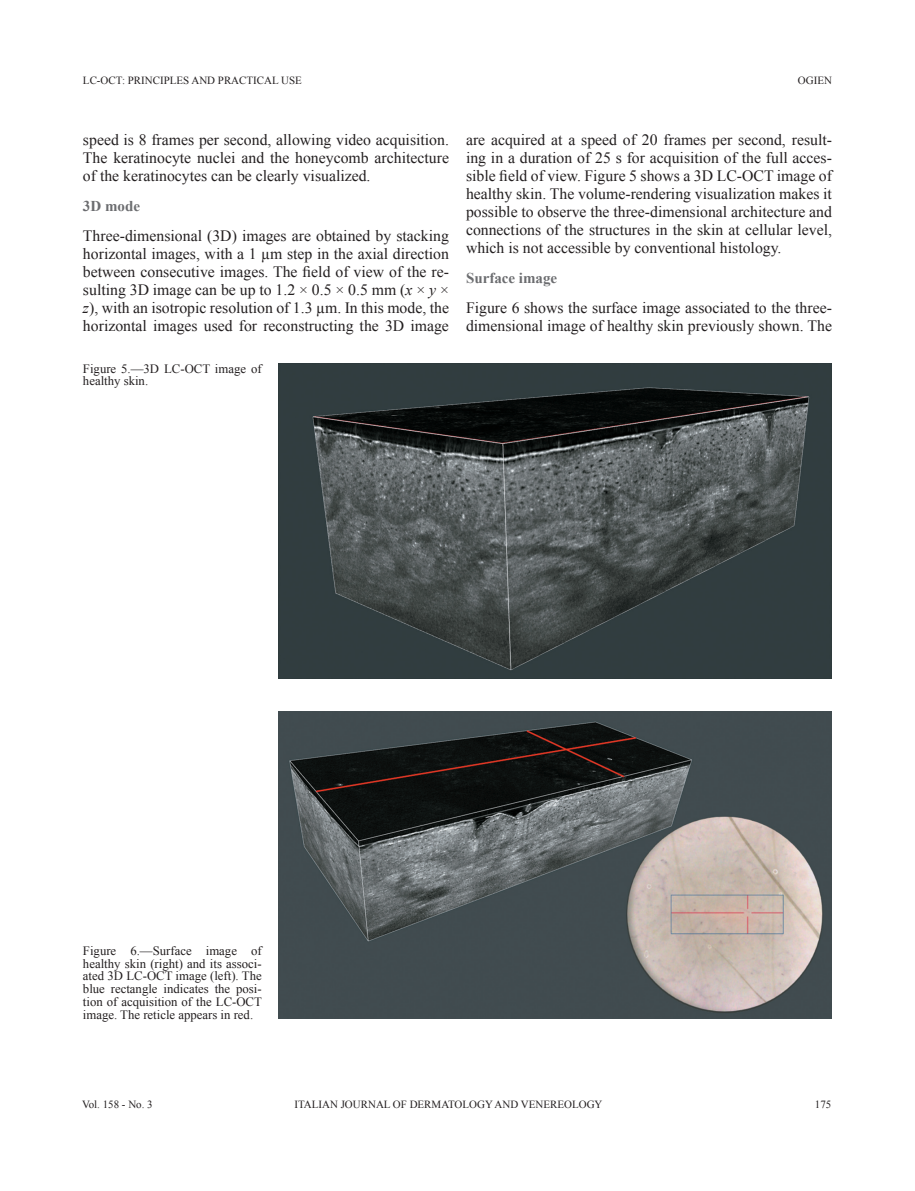
<style>
.page{position:relative;width:915px;height:1191px;background:#fff}
.page>*{position:absolute;margin:0;border:0;box-sizing:border-box;transform-origin:0 0}
.Paragraph_Post_Head{font:15.75px/18px "Times New Roman";color:#231f20;text-align:justify}
.Head2{font:700 15px "Times New Roman";color:#6c6d70}
.Fig_Caption{font:12.75px/12.8px "Times New Roman";color:#231f20}
.t1{font:10.95px "Times New Roman";color:#231f20}
.s1{font-style:italic}
</style>
<div class="page">
<img style="left:279px;top:364px;width:552px;height:314px">
<img style="left:279px;top:711px;width:552px;height:307px">
<p class="t1" style="left:83px;top:73px;width:391px">LC-OCT: PRINCIPLES AND PRACTICAL USE OG</p>
<p class="t1" style="left:813px;top:73px;width:20px">IEN</p>
<p class="Paragraph_Post_Head" style="left:83px;top:130px;width:367px">speed is 8 frames per second, allowing video acquisition.<br>The keratinocyte nuclei and the honeycomb architecture of the keratinocytes can be clearly visualized.</p>
<p class="Head2" style="left:83px;top:195px;width:59px">3D mode</p>
<p class="Paragraph_Post_Head" style="left:83px;top:226px;width:367px">Three-dimensional (3D) images are obtained by stacking horizontal images, with a 1 µm step in the axial direction between consecutive images. The field of view of the re&shy;sulting 3D image can be up to 1.2 × 0.5 × 0.5 mm (<span class="s1">x</span> × <span class="s1">y</span> × <span class="s1">z</span>), with an isotropic resolution of 1.3 µm. In this mode, the horizontal images used for reconstructing the 3D image</p>
<p class="Fig_Caption" style="left:83px;top:362px;width:181px">Figure 5.—3D LC-OCT image of healthy skin.</p>
<p class="Paragraph_Post_Head" style="left:466px;top:130px;width:367px">are acquired at a speed of 20 frames per second, result&shy;ing in a duration of 25 s for acquisition of the full acces&shy;sible field of view. Figure 5 shows a 3D LC-OCT image of healthy skin. The volume-rendering visualization makes it possible to observe the three-dimensional architecture and connections of the structures in the skin at cellular level, which is not accessible by conventional histology.</p>
<p class="Head2" style="left:466px;top:268px;width:93px">Surface image</p>
<p class="Paragraph_Post_Head" style="left:466px;top:298px;width:367px">Figure 6 shows the surface image associated to the three&shy;dimensional image of healthy skin previously shown. The</p>
<p class="Fig_Caption" style="left:83px;top:944px;width:180px;text-align:justify">Figure 6.—Surface image of healthy skin (right) and its associ&shy;ated 3D LC-OCT image (left). The blue rectangle indicates the posi&shy;tion of acquisition of the LC-OCT image. The reticle appears in red.</p>
<p class="t1" style="left:82px;top:1097px;width:72px">Vol. 158 - No. 3</p>
<p class="t1" style="left:294px;top:1097px;width:309px">Italian Journal of Dermatology and Venereology</p>
<p class="t1" style="left:814px;top:1097px;width:18px">175</p>
</div>
